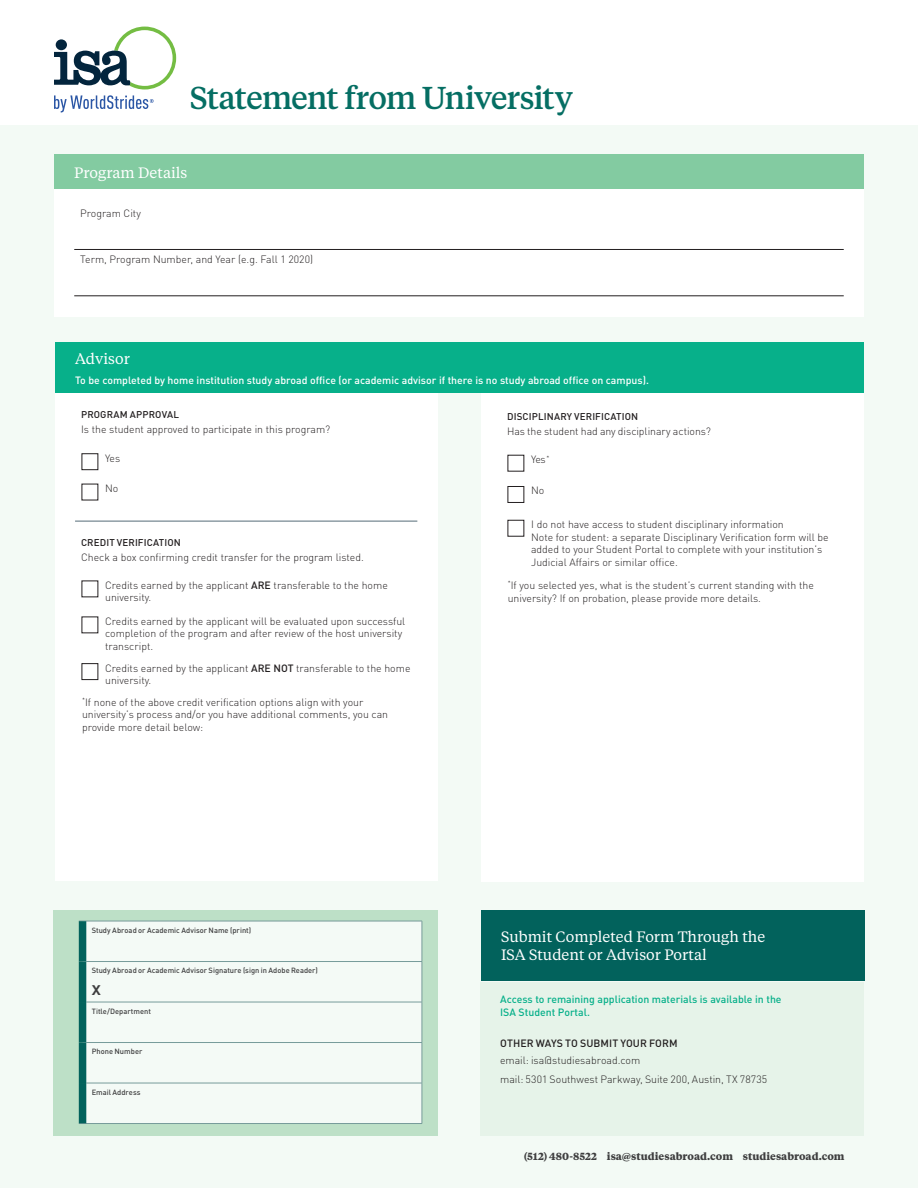
<style>
.page{position:relative;width:918px;height:1188px;background:#fff}
.page>*{position:absolute;margin:0;border:0;box-sizing:border-box;transform-origin:0 0}
.t1{font:500 31.5px "Tiempos Text";letter-spacing:-.035em;color:#056e63}
.t2{font:15px/18px "Tiempos Text";color:#fff}
.t3{font:700 13.8px "DIN Pro";color:#3e3e3f;scale:1.09 1}
.t4{font:300 10.5px/12.6px "DIN Pro";color:#231f20}
.t5{font:500 10.5px "DIN Pro";color:#fff}
.t6{font:500 10.5px/12.6px "DIN Pro";color:#07b08a}
.t7{font:500 10.5px "DIN Pro";letter-spacing:.005em;color:#231f20}
.t8{font:700 10.2px "Tiempos Text";color:#3e3e3f}
.t9{font:500 9.75px "DIN Pro";letter-spacing:.015em;color:#231f20}
.t10{font:500 7.5px "DIN Pro";color:#3e3e3f}
.s1{font-weight:500}
</style>
<div class="page">
<div style="left:0;top:125px;width:918px;height:1063px;background:#f3faf5"></div>
<svg style="left:54px;top:27px;width:122px;height:62px"></svg>
<svg style="left:54px;top:95px;width:99px;height:18px"></svg>
<div style="left:54px;top:189px;width:810px;height:127px;background:#fff"></div>
<hr style="left:74px;top:249px;width:770px;height:1px;background:#231f20">
<hr style="left:74px;top:296px;width:770px;height:1px;background:#231f20">
<div style="left:54px;top:155px;width:810px;height:34px;background:#83cba1"></div>
<div style="left:55px;top:392px;width:383px;height:489px;background:#fff"></div>
<div style="left:82px;top:454px;width:16px;height:16px;border:1px solid #231f20"></div>
<hr style="left:75px;top:521px;width:342px;height:1px;background:#556c78">
<div style="left:481px;top:393px;width:383px;height:489px;background:#fff"></div>
<div style="left:508px;top:486px;width:16px;height:17px;border:1px solid #231f20"></div>
<div style="left:508px;top:520px;width:16px;height:16px;border:1px solid #231f20"></div>
<div style="left:53px;top:910px;width:385px;height:225px;background:#bde0c7"></div>
<div style="left:86px;top:922px;width:336px;height:201px;background:#f4faf6"></div>
<hr style="left:79px;top:921px;width:343px;height:1px;background:#779b9a">
<hr style="left:422px;top:921px;width:1px;height:40px;background:#779b9a">
<hr style="left:86px;top:961px;width:336px;height:1px;background:#779b9a">
<hr style="left:422px;top:962px;width:1px;height:40px;background:#779b9a">
<hr style="left:86px;top:1002px;width:336px;height:1px;background:#779b9a">
<hr style="left:422px;top:1002px;width:1px;height:40px;background:#779b9a">
<hr style="left:86px;top:1042px;width:336px;height:1px;background:#779b9a">
<hr style="left:422px;top:1043px;width:1px;height:40px;background:#779b9a">
<hr style="left:86px;top:1083px;width:336px;height:1px;background:#779b9a">
<hr style="left:422px;top:1083px;width:1px;height:40px;background:#779b9a">
<hr style="left:79px;top:1123px;width:343px;height:1px;background:#779b9a">
<div style="left:79px;top:921px;width:7px;height:41px;background:#02625c"></div>
<div style="left:79px;top:962px;width:7px;height:40px;background:#02625c"></div>
<div style="left:79px;top:1002px;width:7px;height:41px;background:#02625c"></div>
<div style="left:79px;top:1043px;width:7px;height:40px;background:#02625c"></div>
<div style="left:79px;top:1083px;width:7px;height:40px;background:#02625c"></div>
<div style="left:55px;top:343px;width:809px;height:50px;background:#07b08a"></div>
<div style="left:481px;top:910px;width:383px;height:71px;background:#02625c"></div>
<div style="left:480px;top:982px;width:384px;height:153px;background:#e6f3e9"></div>
<h1 class="t1" style="left:190px;top:77px;width:385px">Statement from University</h1>
<h2 class="t2" style="left:74px;top:163px;width:115px">Program Details</h2>
<p class="t4" style="left:80px;top:206px;width:62px">Program City</p>
<p class="t4" style="left:80px;top:253px;width:234px">Term, Program Number, and Year (e.g. Fall 1 2020)</p>
<h2 class="t2" style="left:75px;top:349px;width:56px">Advisor</h2>
<p class="t5" style="left:75px;top:372px;width:575px">To be completed by home institution study abroad office (or academic advisor if there is no study abroad office on campus).</p>
<p class="t9" style="left:81px;top:407px;width:99px">PROGRAM APPROVAL</p>
<p class="t4" style="left:81px;top:423px;width:251px">Is the student approved to participate in this program?</p>
<p class="t4" style="left:105px;top:451px;width:17px">Yes</p>
<p class="t4" style="left:105px;top:481px;width:15px">No</p>
<p class="t9" style="left:81px;top:534px;width:101px">CREDIT VERIFICATION</p>
<p class="t4" style="left:81px;top:550px;width:284px">Check a box confirming credit transfer for the program listed.</p>
<p class="t4" style="left:105px;top:578px;width:284px">Credits earned by the applicant <span class="s1">ARE</span> transferable to the home university.</p>
<p class="t4" style="left:105px;top:614px;width:302px">Credits earned by the applicant will be evaluated upon successful completion of the program and after review of the host university transcript.</p>
<p class="t4" style="left:105px;top:661px;width:307px">Credits earned by the applicant <span class="s1">ARE NOT</span> transferable to the home university.</p>
<p class="t4" style="left:82px;top:695px;width:308px"><sup>*</sup>If none of the above credit verification options align with your university’s process and/or you have additional comments, you can provide more detail below:</p>
<p class="t10" style="left:92px;top:924px;width:161px">Study Abroad or Academic Advisor Name (print)</p>
<p class="t10" style="left:92px;top:965px;width:228px">Study Abroad or Academic Advisor Signature (sign in Adobe Reader)</p>
<h3 class="t3" style="left:92px;top:979px;width:10px">X</h3>
<p class="t10" style="left:92px;top:1005px;width:61px">Title/Department</p>
<p class="t10" style="left:92px;top:1046px;width:52px">Phone Number</p>
<p class="t10" style="left:92px;top:1086px;width:50px">Email Address</p>
<p class="t9" style="left:507px;top:409px;width:133px">DISCIPLINARY VERIFICATION</p>
<p class="t4" style="left:507px;top:424px;width:205px">Has the student had any disciplinary actions?</p>
<p class="t4" style="left:531px;top:452px;width:20px">Yes <sup>*</sup></p>
<p class="t4" style="left:531px;top:484px;width:15px">No</p>
<p class="t4" style="left:531px;top:517px;width:299px">I do not have access to student disciplinary information<br>Note for student: a separate Disciplinary Verification form will be added to your Student Portal to complete with your institution’s Judicial Affairs or similar office.</p>
<p class="t4" style="left:508px;top:578px;width:308px"><sup>*</sup>If you selected yes, what is the student’s current standing with the university? If on probation, please provide more details.</p>
<h2 class="t2" style="left:501px;top:927px;width:266px">Submit Completed Form Through the<br>ISA Student or Advisor Portal</h2>
<p class="t6" style="left:500px;top:993px;width:283px">Access to remaining application materials is available in the<br>ISA Student Portal.</p>
<p class="t7" style="left:500px;top:1035px;width:179px">OTHER WAYS TO SUBMIT YOUR FORM</p>
<p class="t4" style="left:500px;top:1050px;width:269px;line-height:18.9px">email: isa@studiesabroad.com<br>mail: 5301 Southwest Parkway, Suite 200, Austin, TX 78735</p>
<p class="t8" style="left:524px;top:1150px;width:322px">(512) 480-8522 isa@studiesabroad.com studiesabroad.com</p>
</div>
